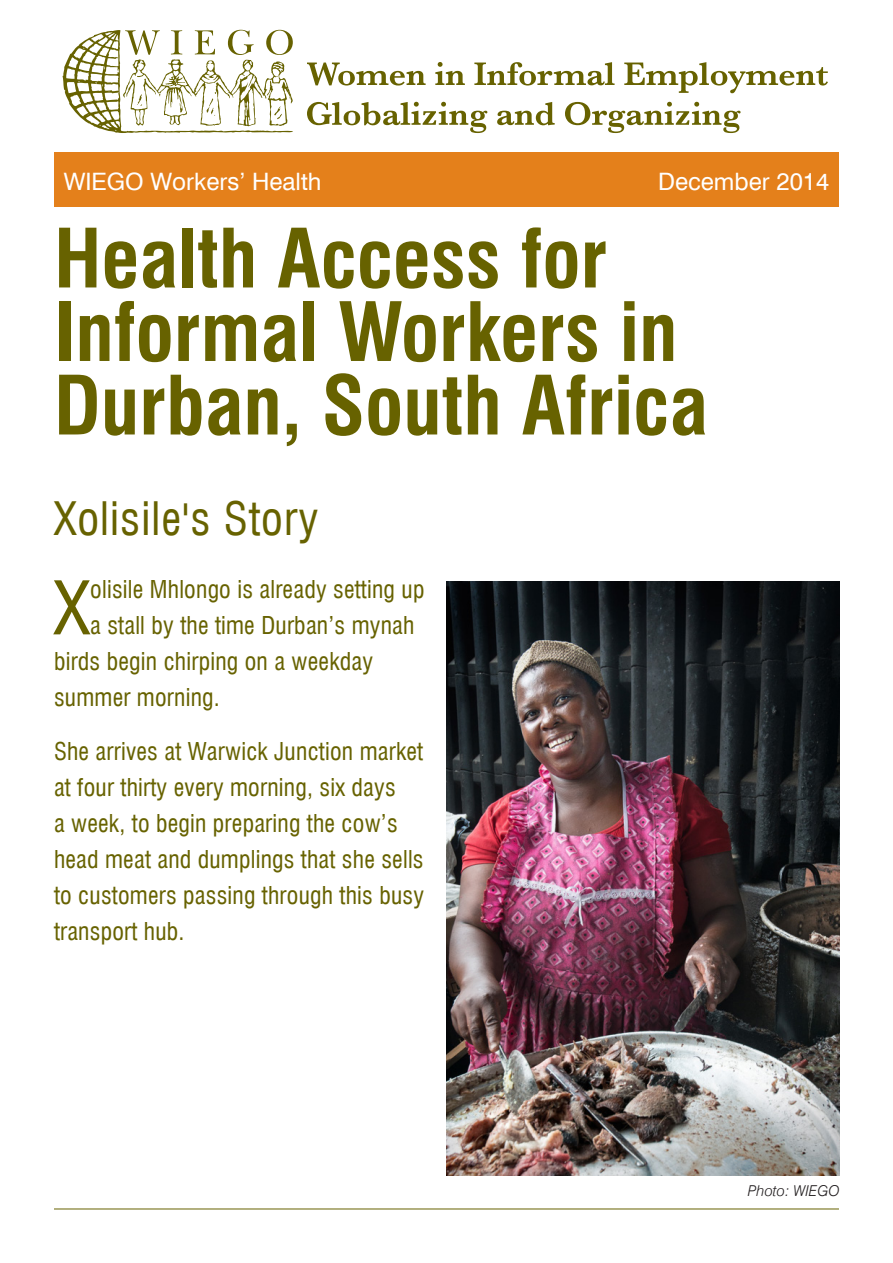
<style>
.page{position:relative;width:893px;height:1263px;background:#fff}
.page>*{position:absolute;margin:0;border:0;box-sizing:border-box;transform-origin:0 0}
.t1{font:700 condensed 79.5px/73.5px "Swiss 721 BT";color:#676200}
.t2{font:condensed 71.85px "Swiss 721 BT";color:#676200}
.t3{font:condensed 45px "Swiss 721 BT";letter-spacing:.025em;color:#676200}
.t4{font:condensed 24px/36px "Swiss 721 BT";letter-spacing:.01em;color:#676200}
.t5{font:24px "Swiss 721 BT";color:#fff}
.t6{font:italic 300 15px "Swiss 721 BT";color:#231f20}
</style>
<div class="page">
<hr style="left:54px;top:1208px;width:785px;height:1px;background:#676200">
<img style="left:446px;top:581px;width:394px;height:594px">
<div style="left:54px;top:152px;width:785px;height:54px;background:#e4801b"></div>
<svg style="left:307px;top:63px;width:119px;height:23px"></svg>
<svg style="left:435px;top:62px;width:30px;height:23px"></svg>
<svg style="left:474px;top:62px;width:141px;height:24px"></svg>
<svg style="left:624px;top:62px;width:204px;height:31px"></svg>
<svg style="left:307px;top:102px;width:180px;height:31px"></svg>
<svg style="left:497px;top:102px;width:58px;height:23px"></svg>
<svg style="left:565px;top:102px;width:176px;height:31px"></svg>
<svg style="left:63px;top:30px;width:230px;height:103px"></svg>
<p class="t5" style="left:64px;top:172px;width:259px">WIEGO Workers’ Health</p>
<p class="t5" style="left:658px;top:172px;width:173px">December 2014</p>
<h1 class="t1" style="left:54px;top:226px;width:655px">Health Access for<br>Informal Workers in<br>Durban, South Africa</h1>
<h3 class="t3" style="left:54px;top:501px;width:266px">Xolisile's Story</h3>
<h2 class="t2" style="left:54px;top:579px;width:37px">X</h2>
<p class="t4" style="left:90px;top:573px;width:336px">olisile Mhlongo is already setting up</p>
<p class="t4" style="left:90px;top:609px;width:326px">a stall by the time Durban’s mynah</p>
<p class="t4" style="left:54px;top:645px;width:321px">birds begin chirping on a weekday</p>
<p class="t4" style="left:54px;top:681px;width:167px">summer morning.</p>
<p class="t4" style="left:54px;top:735px;width:372px">She arrives at Warwick Junction market at four thirty every morning, six days<br>a week, to begin preparing the cow’s head meat and dumplings that she sells to customers passing through this busy transport hub.</p>
<p class="t6" style="left:748px;top:1182px;width:93px">Photo: WIEGO</p>
</div>
